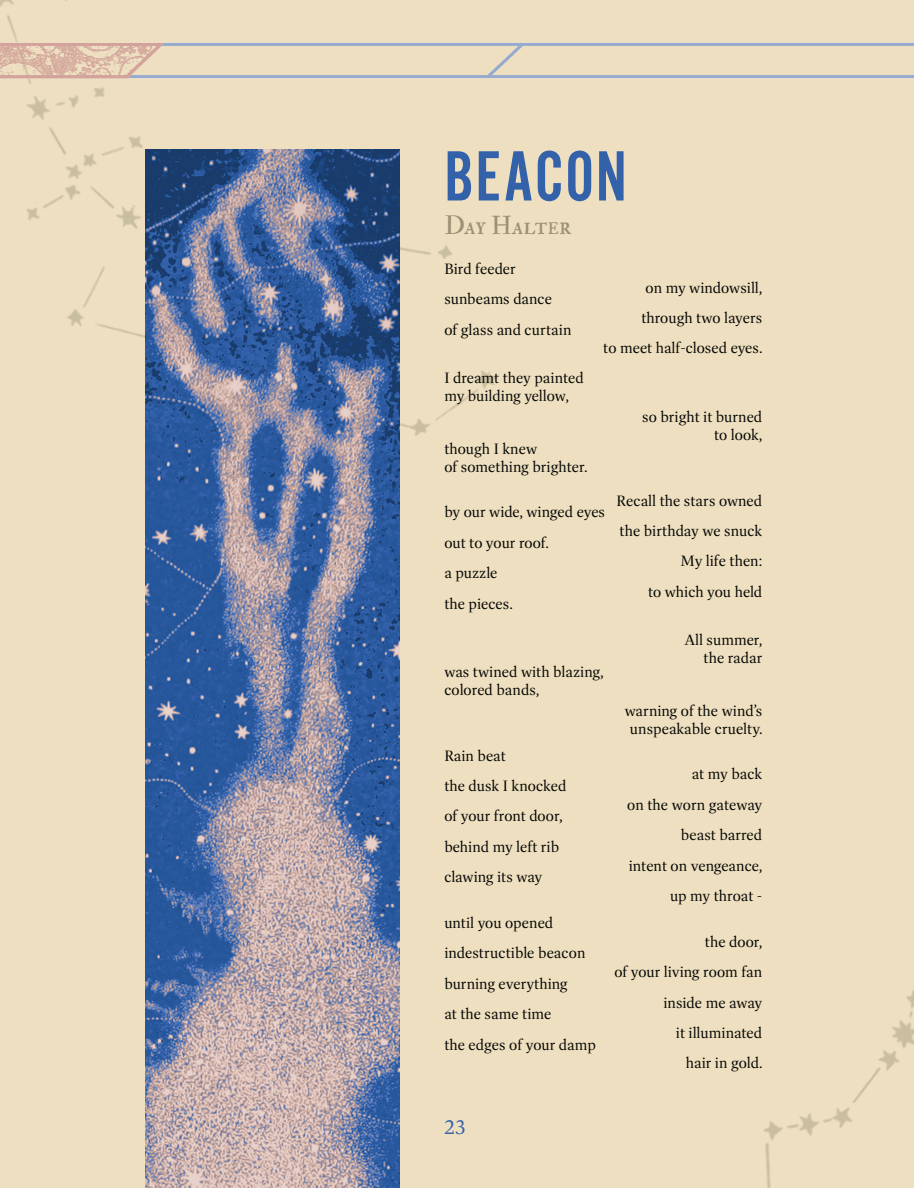
<style>
.page{position:relative;width:914px;height:1188px;background:#eddfbf}
.page>*{position:absolute;margin:0;border:0;box-sizing:border-box;transform-origin:0 0}
.t1{font:73.8px "Alternate Got No 2 D";letter-spacing:.02em;color:#3361aa}
.t2{font:25.5px "IM FELL Double Pica SC";color:#9c9176}
.t3{font:21px "Dashiell Bright";color:#3560aa}
.t4{font:15.15px/30.5px "Dashiell Bright";color:#040503}
</style>
<div class="page">
<img style="left:145px;top:150px;width:254px;height:1038px">
<h1 class="t1" style="left:444px;top:137px;width:184px">BEACON</h1>
<h2 class="t2" style="left:444px;top:210px;width:128px">Day Halter</h2>
<p class="t4" style="left:444px;top:254px;width:129px">Bird feeder sunbeams dance<br>of glass and curtain</p>
<p class="t4" style="left:444px;top:369px;width:141px;line-height:17.7px">I dreamt they painted my building yellow,</p>
<p class="t4" style="left:444px;top:440px;width:145px;line-height:17.7px">though I knew<br>of something brighter.</p>
<p class="t4" style="left:444px;top:497px;width:162px">by our wide, winged eyes out to your roof.<br>a puzzle<br>the pieces.</p>
<p class="t4" style="left:603px;top:272px;width:161px;text-align:right">on my windowsill, through two layers<br>to meet half-closed eyes.</p>
<p class="t4" style="left:642px;top:408px;width:122px;line-height:17.7px;text-align:right">so bright it burned to look,</p>
<p class="t4" style="left:616px;top:485px;width:147px;text-align:right">Recall the stars owned the birthday we snuck<br>My life then:<br>to which you held</p>
<p class="t4" style="left:684px;top:631px;width:80px;line-height:17.7px;text-align:right">All summer, the radar</p>
<p class="t4" style="left:444px;top:663px;width:161px;line-height:17.7px">was twined with blazing, colored bands,</p>
<p class="t4" style="left:444px;top:740px;width:124px">Rain beat<br>the dusk I knocked of your front door, behind my left rib clawing its way</p>
<p class="t4" style="left:444px;top:908px;width:153px">until you opened indestructible beacon burning everything<br>at the same time<br>the edges of your damp</p>
<p class="t4" style="left:624px;top:702px;width:139px;line-height:17.7px;text-align:center">warning of the wind’s unspeakable cruelty.</p>
<p class="t4" style="left:627px;top:759px;width:137px;text-align:right">at my back<br>on the worn gateway beast barred<br>intent on vengeance, up my throat -</p>
<p class="t4" style="left:614px;top:927px;width:150px;text-align:right">the door,<br>of your living room fan inside me away<br>it illuminated<br>hair in gold.</p>
<h3 class="t3" style="left:444px;top:1115px;width:23px">23</h3>
</div>
